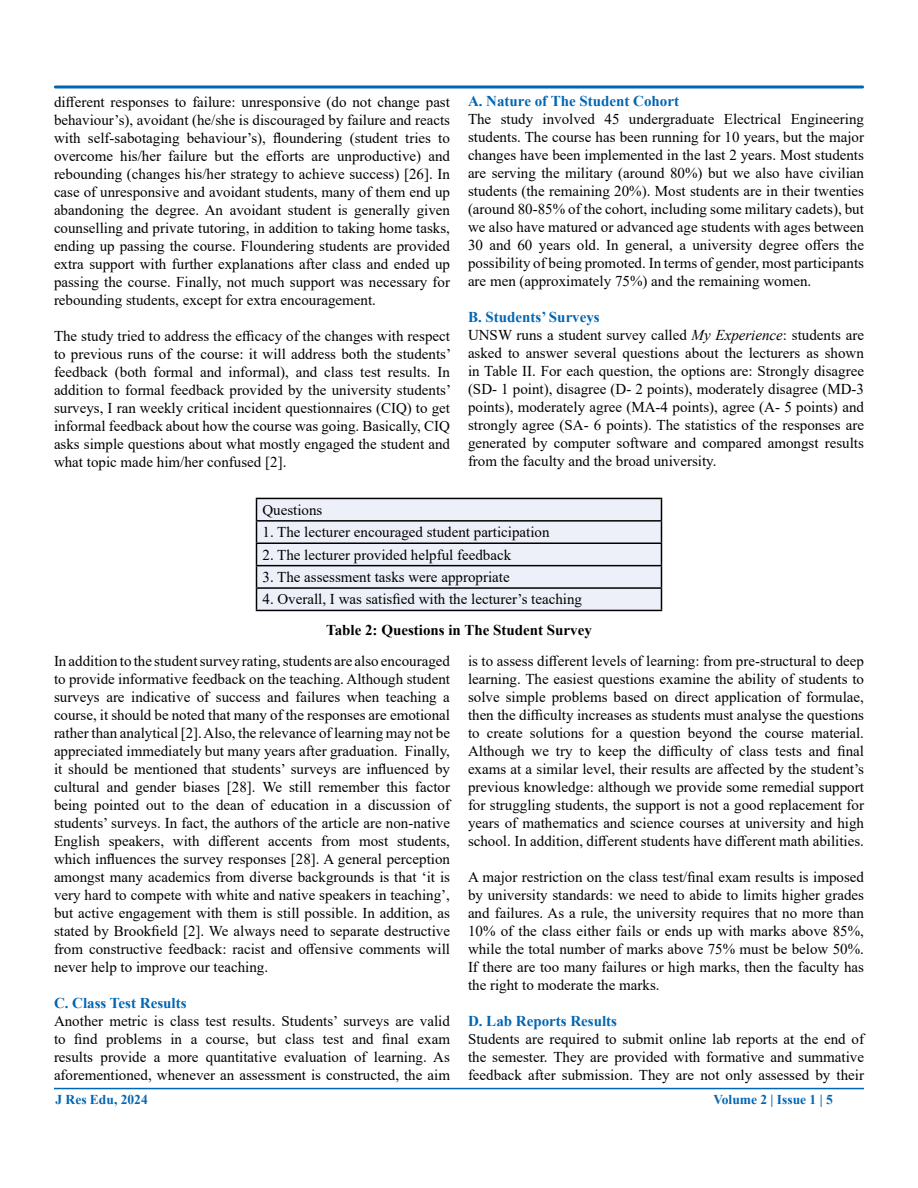
<style>
.page{position:relative;width:918px;height:1188px;background:#fff}
.page>*{position:absolute;margin:0;border:0;box-sizing:border-box;transform-origin:0 0}
.t1{font:15px/18px "Times New Roman";color:#000;text-align:justify}
.t2{font:700 15px "Times New Roman";color:#0066b3}
.t3{font:700 15px "Times New Roman";color:#000}
.t4{font:700 13.5px "Times New Roman";color:#0066b3}
.s1{font-weight:700;color:#0066b3}
.s2{font-style:italic}
</style>
<div class="page">
<hr style="left:54px;top:1088px;width:810px;height:1px;background:#0066b3">
<div style="left:54px;top:86px;width:810px;height:2px;border:2px solid #0066b3"></div>
<div style="left:257px;top:499px;width:404px;height:111px;background:#eef0f9"></div>
<hr style="left:256px;top:498px;width:406px;height:1px;background:#000">
<hr style="left:256px;top:520px;width:406px;height:2px;background:#000">
<hr style="left:256px;top:543px;width:406px;height:1px;background:#000">
<hr style="left:256px;top:565px;width:406px;height:1px;background:#000">
<hr style="left:256px;top:587px;width:406px;height:2px;background:#000">
<svg style="left:256px;top:499px;width:1px;height:111px"></svg>
<svg style="left:661px;top:499px;width:1px;height:111px"></svg>
<hr style="left:256px;top:610px;width:406px;height:1px;background:#000">
<p class="t1" style="left:54px;top:92px;width:398px">different responses to failure: unresponsive (do not change past behaviour’s), avoidant (he/she is discouraged by failure and reacts with self-sabotaging behaviour’s), floundering (student tries to overcome his/her failure but the efforts are unproductive) and rebounding (changes his/her strategy to achieve success) [26]. In case of unresponsive and avoidant students, many of them end up abandoning the degree. An avoidant student is generally given counselling and private tutoring, in addition to taking home tasks, ending up passing the course. Floundering students are provided extra support with further explanations after class and ended up passing the course. Finally, not much support was necessary for rebounding students, except for extra encouragement.</p>
<p class="t1" style="left:54px;top:326px;width:399px">The study tried to address the efficacy of the changes with respect to previous runs of the course: it will address both the students’ feedback (both formal and informal), and class test results. In addition to formal feedback provided by the university students’ surveys, I ran weekly critical incident questionnaires (CIQ) to get informal feedback about how the course was going. Basically, CIQ asks simple questions about what mostly engaged the student and what topic made him/her confused [2].</p>
<p class="t2" style="left:468px;top:91px;width:213px">A. Nature of The Student Cohort</p>
<p class="t1" style="left:468px;top:110px;width:398px">The study involved 45 undergraduate Electrical Engineering students. The course has been running for 10 years, but the major changes have been implemented in the last 2 years. Most students are serving the military (around 80%) but we also have civilian students (the remaining 20%). Most students are in their twenties (around 80-85% of the cohort, including some military cadets), but we also have matured or advanced age students with ages between 30 and 60 years old. In general, a university degree offers the possibility of being promoted. In terms of gender, most participants are men (approximately 75%) and the remaining women.</p>
<p class="t1" style="left:468px;top:308px;width:398px;text-align:left"><span class="s1">B. Students’ Surveys<br></span>UNSW runs a student survey called <span class="s2">My Experience</span>: students are asked to answer several questions about the lecturers as shown in Table II. For each question, the options are: Strongly disagree (SD- 1 point), disagree (D- 2 points), moderately disagree (MD-3 points), moderately agree (MA-4 points), agree (A- 5 points) and strongly agree (SA- 6 points). The statistics of the responses are generated by computer software and compared amongst results from the faculty and the broad university.</p>
<p class="t1" style="left:262px;top:500px;width:61px">Questions</p>
<p class="t1" style="left:262px;top:523px;width:289px">1. The lecturer encouraged student participation</p>
<p class="t1" style="left:262px;top:545px;width:250px">2. The lecturer provided helpful feedback</p>
<p class="t1" style="left:262px;top:568px;width:249px">3. The assessment tasks were appropriate</p>
<p class="t1" style="left:262px;top:590px;width:321px">4. Overall, I was satisfied with the lecturer’s teaching</p>
<p class="t3" style="left:326px;top:619px;width:267px">Table 2: Questions in The Student Survey</p>
<p class="t1" style="left:54px;top:651px;width:398px">In addition to the student survey rating, students are also encouraged to provide informative feedback on the teaching. Although student surveys are indicative of success and failures when teaching a course, it should be noted that many of the responses are emotional rather than analytical [2]. Also, the relevance of learning may not be appreciated immediately but many years after graduation. Finally, it should be mentioned that students’ surveys are influenced by cultural and gender biases [28]. We still remember this factor being pointed out to the dean of education in a discussion of students’ surveys. In fact, the authors of the article are non-native English speakers, with different accents from most students, which influences the survey responses [28]. A general perception amongst many academics from diverse backgrounds is that ‘it is very hard to compete with white and native speakers in teaching’, but active engagement with them is still possible. In addition, as stated by Brookfield [2]. We always need to separate destructive from constructive feedback: racist and offensive comments will never help to improve our teaching.</p>
<p class="t2" style="left:54px;top:992px;width:134px">C. Class Test Results</p>
<p class="t1" style="left:54px;top:1011px;width:398px">Another metric is class test results. Students’ surveys are valid to find problems in a course, but class test and final exam results provide a more quantitative evaluation of learning. As aforementioned, whenever an assessment is constructed, the aim</p>
<p class="t1" style="left:468px;top:651px;width:398px">is to assess different levels of learning: from pre-structural to deep learning. The easiest questions examine the ability of students to solve simple problems based on direct application of formulae, then the difficulty increases as students must analyse the questions to create solutions for a question beyond the course material.<br>Although we try to keep the difficulty of class tests and final exams at a similar level, their results are affected by the student’s previous knowledge: although we provide some remedial support for struggling students, the support is not a good replacement for years of mathematics and science courses at university and high school. In addition, different students have different math abilities.</p>
<p class="t1" style="left:468px;top:867px;width:398px">A major restriction on the class test/final exam results is imposed by university standards: we need to abide to limits higher grades and failures. As a rule, the university requires that no more than 10% of the class either fails or ends up with marks above 85%, while the total number of marks above 75% must be below 50%.<br>If there are too many failures or high marks, then the faculty has the right to moderate the marks.</p>
<p class="t2" style="left:468px;top:1010px;width:151px">D. Lab Reports Results</p>
<p class="t1" style="left:468px;top:1029px;width:398px">Students are required to submit online lab reports at the end of the semester. They are provided with formative and summative feedback after submission. They are not only assessed by their</p>
<p class="t4" style="left:56px;top:1090px;width:94px">J Res Edu, 2024</p>
<p class="t4" style="left:713px;top:1090px;width:121px">Volume 2 | Issue 1 | 5</p>
</div>
